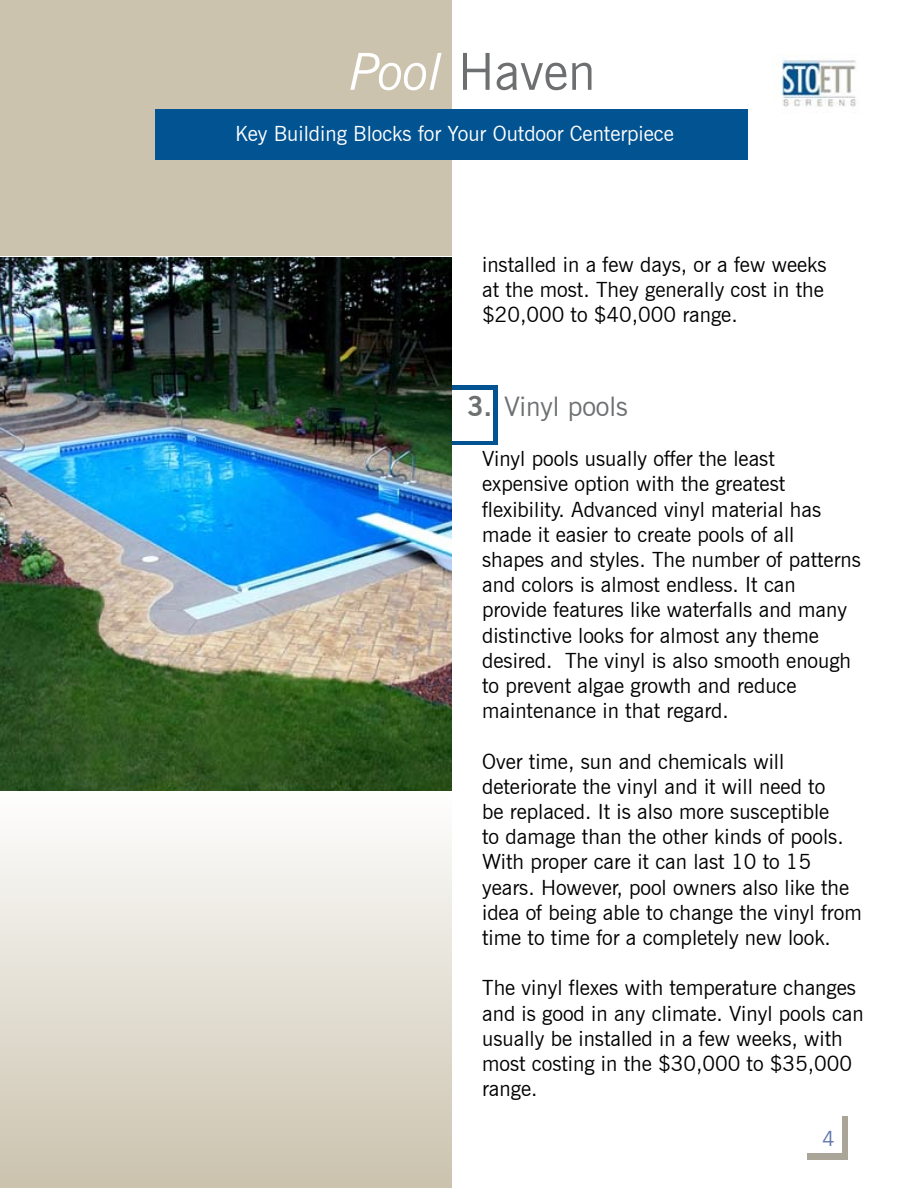
<style>
.page{position:relative;width:918px;height:1188px;background:#fff}
.page>*{position:absolute;margin:0;border:0;box-sizing:border-box;transform-origin:0 0}
.t1{font:51px "News Gothic BT";color:#6d6f71}
.t2{font:27px "News Gothic BT";color:#6d6f71}
.t3{font:21px/25.2px "News Gothic BT";color:#000}
.t4{font:21px "News Gothic BT";color:#fff}
.t5{font:21px "News Gothic BT";color:#5d75a9}
.s1{font-style:italic;color:#fff}
.s2{font-weight:700}
</style>
<div class="page">
<div style="left:438px;top:385px;width:60px;height:60px;background:#025392"></div>
<div style="left:424px;top:390px;width:70px;height:51px;background:#fff"></div>
<div style="left:0;top:0;width:451px;height:256px;background:#cbc3ae"></div>
<div style="left:156px;top:110px;width:592px;height:50px;background:#025392"></div>
<img style="left:774px;top:54px;width:82px;height:53px">
<img style="left:0;top:257px;width:451px;height:533px">
<div style="left:0;top:790px;width:451px;height:398px;background:linear-gradient(to bottom,#fefefe,#cbc3ae)"></div>
<div style="left:807px;top:1116px;width:41px;height:43px;background:#a9a599"></div>
<div style="left:783px;top:1102px;width:58px;height:51px;background:#fff"></div>
<h1 class="t1" style="left:350px;top:41px;width:247px"><span class="s1">Pool</span> Haven</h1>
<p class="t4" style="left:235px;top:121px;width:440px">Key Building Blocks for Your Outdoor Centerpiece</p>
<p class="t3" style="left:482px;top:252px;width:346px">installed in a few days, or a few weeks at the most. They generally cost in the $20,000 to $40,000 range.</p>
<p class="t2" style="left:467px;top:390px;width:162px"><span class="s2">3.</span> Vinyl pools</p>
<p class="t3" style="left:482px;top:446px;width:380px">Vinyl pools usually offer the least expensive option with the greatest flexibility. Advanced vinyl material has made it easier to create pools of all shapes and styles. The number of patterns and colors is almost endless. It can provide features like waterfalls and many distinctive looks for almost any theme desired. The vinyl is also smooth enough to prevent algae growth and reduce maintenance in that regard.</p>
<p class="t3" style="left:482px;top:748px;width:381px">Over time, sun and chemicals will deteriorate the vinyl and it will need to<br>be replaced. It is also more susceptible<br>to damage than the other kinds of pools.<br>With proper care it can last 10 to 15 years. However, pool owners also like the idea of being able to change the vinyl from time to time for a completely new look.</p>
<p class="t3" style="left:482px;top:975px;width:383px">The vinyl flexes with temperature changes and is good in any climate. Vinyl pools can usually be installed in a few weeks, with most costing in the $30,000 to $35,000 range.</p>
<p class="t5" style="left:822px;top:1126px;width:14px">4</p>
</div>
